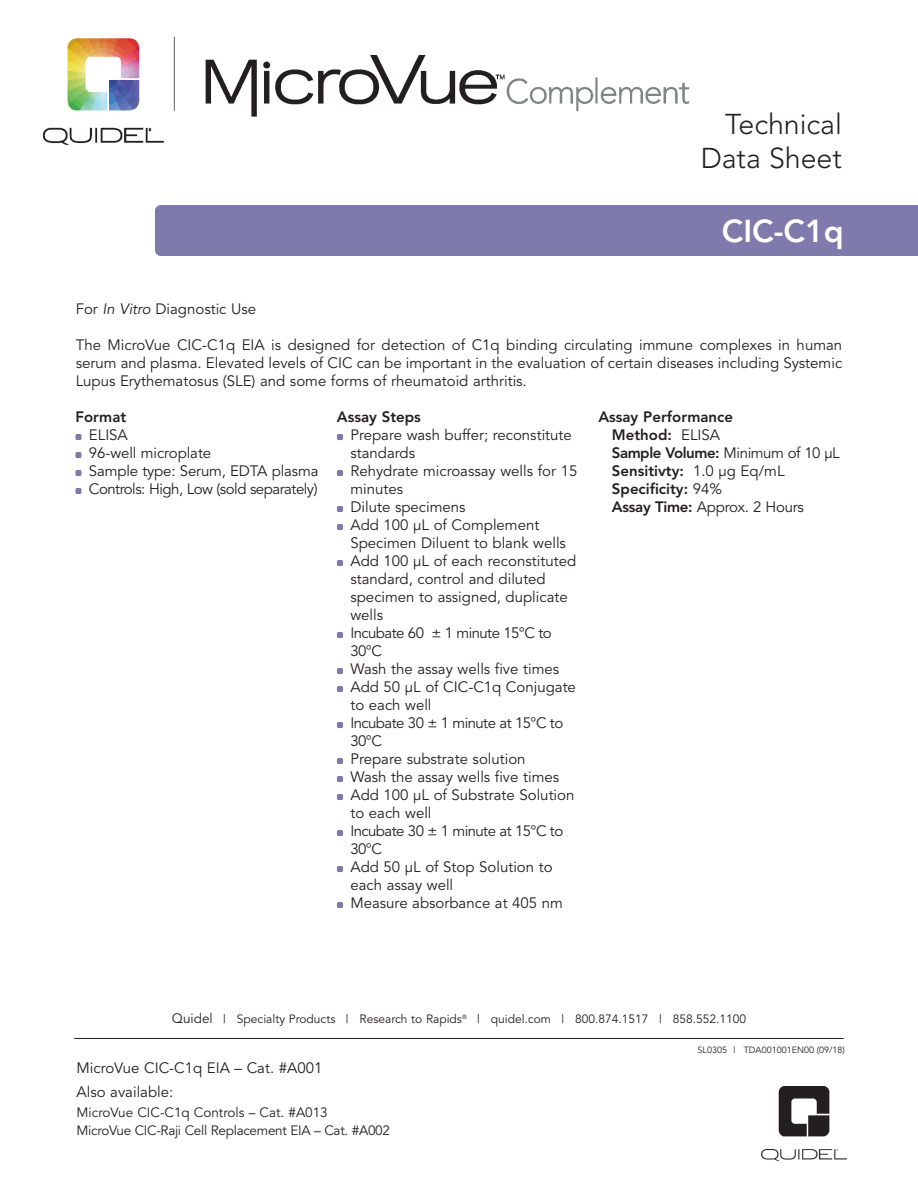
<style>
.page{position:relative;width:918px;height:1188px;background:#fff}
.page>*{position:absolute;margin:0;border:0;box-sizing:border-box;transform-origin:0 0}
.t1{font:800 31.5px "Avenir";color:#fff}
.t2{font:300 28.5px/34.5px "Avenir";color:#231f20;text-align:right}
.t3{font:15px/18px "Avenir";color:#231f20}
.t4{font:800 15px/18px "Avenir";color:#231f20}
.t5{font:13.5px/18px "Avenir";letter-spacing:-.02em;color:#231f20}
.t6{font:12px "Avenir";color:#231f20}
.t7{font:9px "Avenir";color:#231f20}
.s1{font-style:italic}
.s2{font-weight:400}
.s3{font-size:13.5px}
</style>
<div class="page">
<img style="left:44px;top:36px;width:646px;height:109px">
<svg style="left:75px;top:434px;width:6px;height:6px"></svg>
<svg style="left:75px;top:470px;width:6px;height:6px"></svg>
<svg style="left:75px;top:488px;width:6px;height:6px"></svg>
<svg style="left:337px;top:434px;width:6px;height:6px"></svg>
<svg style="left:337px;top:524px;width:6px;height:6px"></svg>
<svg style="left:337px;top:560px;width:6px;height:6px"></svg>
<svg style="left:337px;top:632px;width:6px;height:6px"></svg>
<svg style="left:337px;top:668px;width:6px;height:6px"></svg>
<svg style="left:337px;top:686px;width:6px;height:6px"></svg>
<svg style="left:337px;top:776px;width:6px;height:6px"></svg>
<svg style="left:337px;top:794px;width:6px;height:6px"></svg>
<svg style="left:337px;top:830px;width:6px;height:6px"></svg>
<svg style="left:337px;top:866px;width:6px;height:6px"></svg>
<svg style="left:337px;top:902px;width:6px;height:6px"></svg>
<svg style="left:337px;top:758px;width:6px;height:6px"></svg>
<svg style="left:337px;top:722px;width:6px;height:6px"></svg>
<svg style="left:337px;top:470px;width:6px;height:6px"></svg>
<svg style="left:337px;top:506px;width:6px;height:6px"></svg>
<svg style="left:75px;top:452px;width:6px;height:6px"></svg>
<hr style="left:74px;top:1038px;width:770px;height:1px;background:#231f20">
<img style="left:762px;top:1086px;width:84px;height:74px">
<h2 class="t2" style="left:701px;top:107px;width:143px">Technical<br>Data Sheet</h2>
<h1 class="t1" style="left:722px;top:206px;width:123px">CIC-C1q</h1>
<p class="t3" style="left:76px;top:300px;width:182px">For <span class="s1">In Vitro</span> Diagnostic Use</p>
<p class="t3" style="left:76px;top:336px;width:768px;text-align:justify">The MicroVue CIC-C1q EIA is designed for detection of C1q binding circulating immune complexes in human serum and plasma. Elevated levels of CIC can be important in the evaluation of certain diseases including Systemic Lupus Erythematosus (SLE) and some forms of rheumatoid arthritis.</p>
<p class="t4" style="left:75px;top:408px;width:52px">Format</p>
<p class="t3" style="left:89px;top:426px;width:231px">ELISA<br>96-well microplate<br>Sample type: Serum, EDTA plasma<br>Controls: High, Low (sold separately)</p>
<p class="t4" style="left:612px;top:408px;width:229px;text-indent:-13px">Assay Performance<br>Method: <span class="s2">ELISA<br></span>Sample Volume: <span class="s2">Minimum of 10 µL<br></span>Sensitivty: <span class="s2">1.0 µg Eq/mL<br></span>Specificity: <span class="s2">94%<br></span>Assay Time: <span class="s2">Approx. 2 Hours</span></p>
<p class="t4" style="left:337px;top:408px;width:86px">Assay Steps</p>
<p class="t3" style="left:350px;top:426px;width:228px">Prepare wash buffer; reconstitute standards<br>Rehydrate microassay wells for 15 minutes<br>Dilute specimens<br>Add 100 µL of Complement<br>Specimen Diluent to blank wells<br>Add 100 µL of each reconstituted standard, control and diluted specimen to assigned, duplicate wells<br>Incubate 60 ± 1 minute 15°C to<br>30°C<br>Wash the assay wells five times<br>Add 50 µL of CIC-C1q Conjugate to each well<br>Incubate 30 ± 1 minute at 15°C to<br>30°C<br>Prepare substrate solution<br>Wash the assay wells five times<br>Add 100 µL of Substrate Solution to each well<br>Incubate 30 ± 1 minute at 15°C to<br>30°C<br>Add 50 µL of Stop Solution to each assay well<br>Measure absorbance at 405 nm</p>
<p class="t6" style="left:172px;top:1012px;width:576px"><span class="s3">Quidel</span> | Specialty Products | Research to Rapids<sup>®</sup> | quidel.com | 800.874.1517 | 858.552.1100</p>
<p class="t7" style="left:698px;top:1045px;width:149px">SL0305 | TDA001001EN00 (09/18)</p>
<p class="t3" style="left:77px;top:1056px;width:247px;line-height:24px">MicroVue CIC-C1q EIA – Cat. #A001<br>Also available:</p>
<p class="t5" style="left:77px;top:1104px;width:315px">MicroVue CIC-C1q Controls – Cat. #A013<br>MicroVue CIC-Raji Cell Replacement EIA – Cat. #A002</p>
</div>
